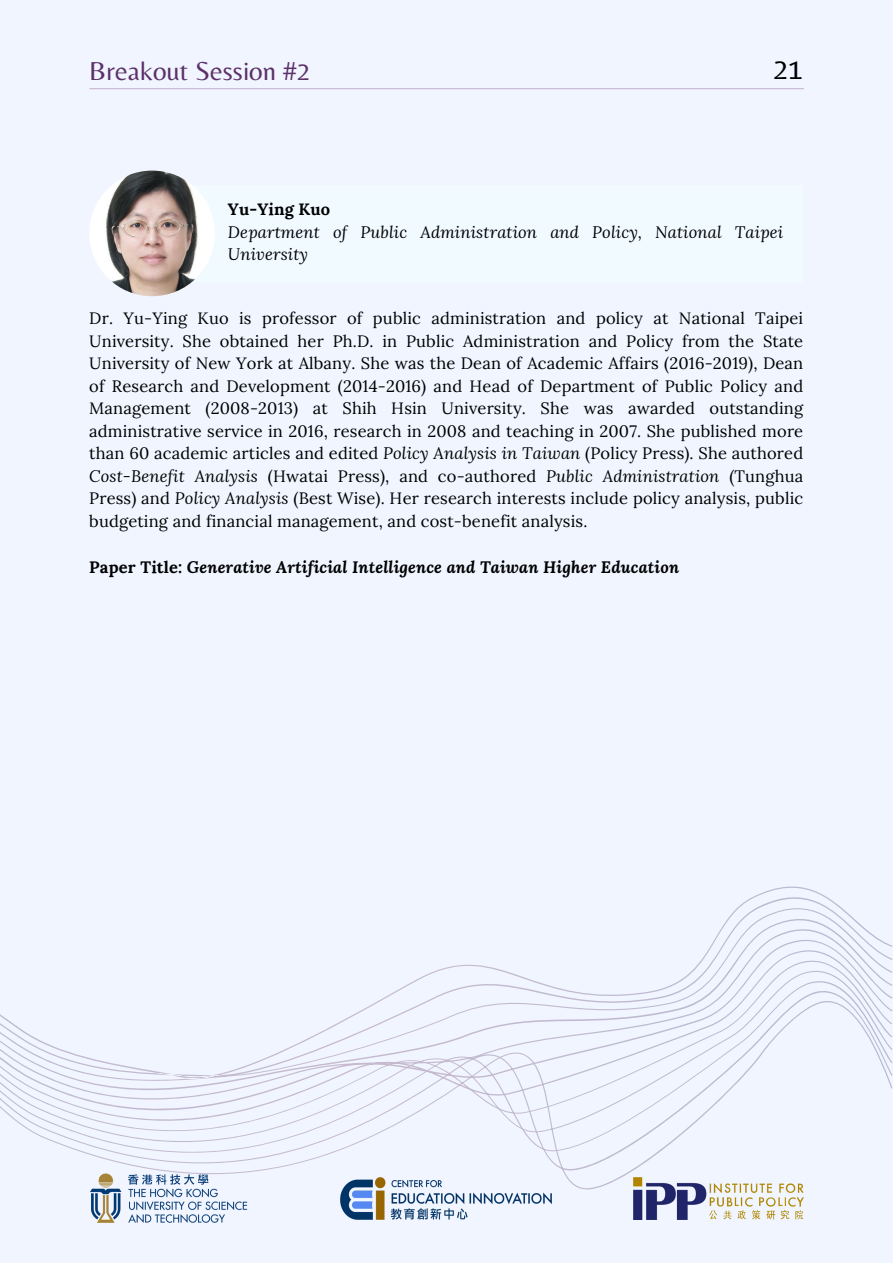
<style>
.page{position:relative;width:893px;height:1264px;background:#fff}
.page>*{position:absolute;margin:0;border:0;box-sizing:border-box;transform-origin:0 0}
.t1{font:30.6px "Belleza";color:#000}
.t2{font:27px "Belleza";color:#5c3169}
.t3{font:16.5px/22.5px "Lora";letter-spacing:.01em;color:#000;text-align:justify}
.t4{font:italic 700 16.5px "Lora";letter-spacing:.01em;color:#000}
.t5{font:italic 16.5px/22.5px "Lora";letter-spacing:.01em;color:#000}
.t6{font:700 16.5px "Lora";letter-spacing:.01em;color:#000}
.s1{font-style:italic}
.s2{font-style:normal}
</style>
<div class="page">
<div style="left:0;top:0;width:892px;height:1262px;background:#f0f5ff"></div>
<hr style="left:89px;top:88px;width:714px;height:1px;background:#c8b4cf">
<img style="left:634px;top:1189px;width:169px;height:29px">
<img style="left:340px;top:1189px;width:212px;height:31px">
<img style="left:90px;top:1189px;width:158px;height:34px">
<div style="left:166px;top:185px;width:637px;height:97px;background:#f0faff"></div>
<img style="left:89px;top:171px;width:126px;height:125px;border-radius:50%">
<svg style="left:0;top:886px;width:892px;height:303px"></svg>
<p class="t2" style="left:89px;top:55px;width:222px">Breakout Session #2</p>
<p class="t1" style="left:772px;top:51px;width:32px">21</p>
<p class="t6" style="left:228px;top:199px;width:104px">Yu-Ying Kuo</p>
<p class="t5" style="left:228px;top:220px;width:556px">Department of Public Administration and Policy, National Taipei<br>University</p>
<p class="t3" style="left:89px;top:307px;width:715px">Dr. Yu-Ying Kuo is professor of public administration and policy at National Taipei University. She obtained her Ph.D. in Public Administration and Policy from the State University of New York at Albany. She was the Dean of Academic Affairs (2016-2019), Dean of Research and Development (2014-2016) and Head of Department of Public Policy and Management (2008-2013) at Shih Hsin University. She was awarded outstanding administrative service in 2016, research in 2008 and teaching in 2007. She published more than 60 academic articles and edited <span class="s1">Policy Analysis in Taiwan</span> (Policy Press). She authored <span class="s1">Cost-Benefit Analysis</span> (Hwatai Press), and co-authored <span class="s1">Public Administration</span> (Tunghua Press) and <span class="s1">Policy Analysis</span> (Best Wise). Her research interests include policy analysis, public budgeting and financial management, and cost-benefit analysis.</p>
<p class="t4" style="left:89px;top:555px;width:591px"><span class="s2">Paper Title:</span> Generative Artificial Intelligence and Taiwan Higher Education</p>
</div>
